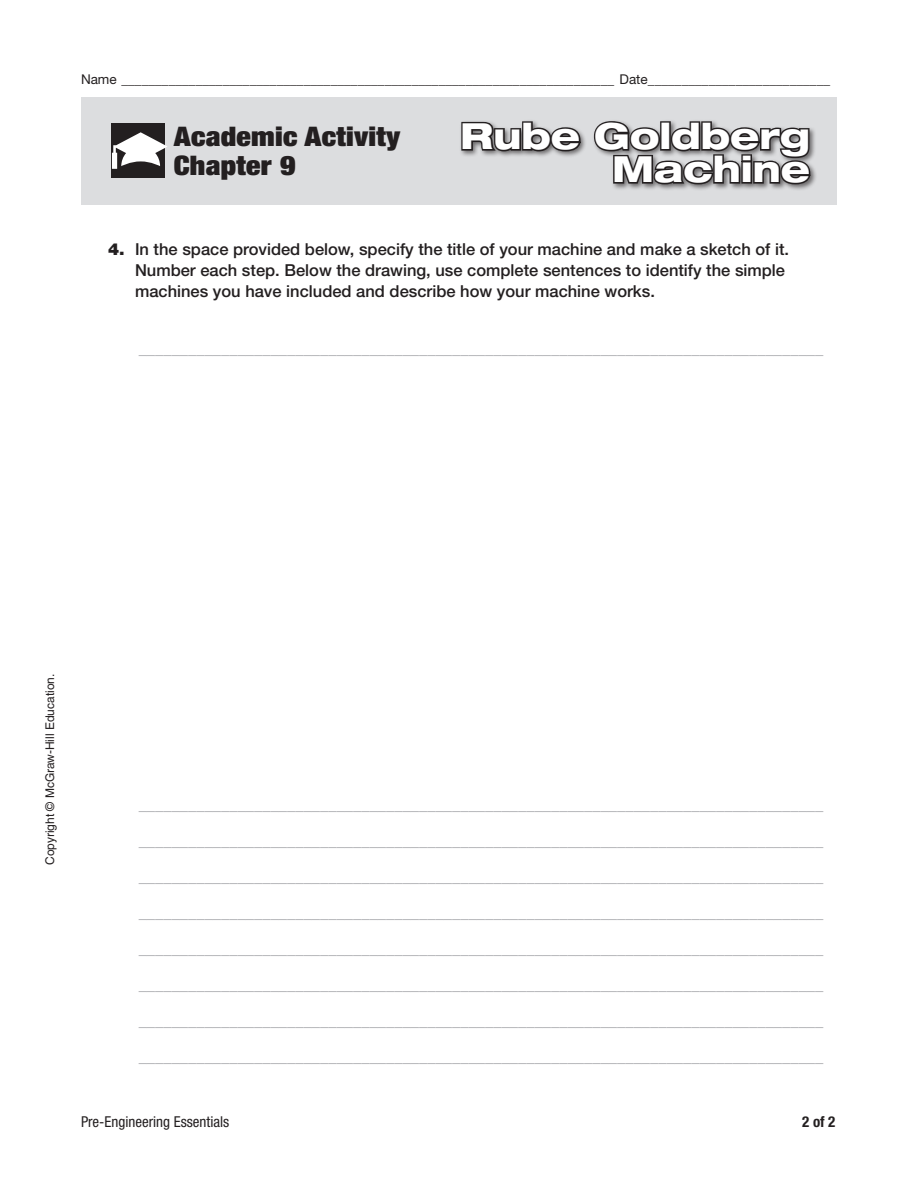
<style>
.page{position:relative;width:918px;height:1188px;background:#fff}
.page>*{position:absolute;margin:0;border:0;box-sizing:border-box;transform-origin:0 0}
.Section_Head{font:800 expanded 36px/33px "Helvetica Neue LT Std";color:#fff;text-align:right}
.icon_head{font:900 condensed 27px/29.2px "Helvetica Neue LT Std";letter-spacing:.01em;color:#231f20;scale:1.1 1}
.Problem_Text{font:500 16.5px "Helvetica Neue LT Std";color:#a8a9ad}
.Problem_Text-2{font:500 16.5px/21px "Helvetica Neue LT Std";color:#231f20}
.X_Footer_L_blk{font:condensed 15px "Helvetica Neue LT Std";color:#231f20}
.X_Footer_L_blk-2{font:700 condensed 15px "Helvetica Neue LT Std";color:#231f20}
.t1{font:13.5px "Helvetica Neue LT Std";color:#231f20}
.t2{font:12px "Helvetica LT Std";color:#231f20}
.s1{font-weight:900}
</style>
<div class="page">
<div style="left:81px;top:98px;width:756px;height:108px;background:#dcdddf"></div>
<div style="left:459px;top:119px;width:358px;height:72px;background:#231f20;opacity:.6"></div>
<svg style="left:460px;top:120px;width:123px;height:33px"></svg>
<svg style="left:592px;top:120px;width:220px;height:71px"></svg>
<div style="left:111px;top:123px;width:54px;height:55px;background:#231f20"></div>
<svg style="left:112px;top:132px;width:55px;height:37px"></svg>
<p class="t1" style="left:81px;top:71px;width:751px">Name__________________________________________________________________________ Date____________________________</p>
<p class="Section_Head" style="left:460px;top:119px;width:351px">Rube Goldberg<br>Machine</p>
<p class="icon_head" style="left:174px;top:121px;width:208px">Academic Activity<br>Chapter 9</p>
<p class="Problem_Text-2" style="left:135px;top:238px;width:656px;text-indent:-27px"><span class="s1">4.</span> In the space provided below, specify the title of your machine and make a sketch of it.<br>Number each step. Below the drawing, use complete sentences to identify the simple machines you have included and describe how your machine works.</p>
<p class="Problem_Text" style="left:139px;top:338px;width:686px">___________________________________________________________________________________</p>
<p class="t2" style="left:43px;top:865px;width:193px;rotate:-90deg">Copyright © McGraw-Hill Education.</p>
<p class="Problem_Text" style="left:139px;top:794px;width:686px">___________________________________________________________________________________</p>
<p class="Problem_Text" style="left:139px;top:830px;width:686px">___________________________________________________________________________________</p>
<p class="Problem_Text" style="left:139px;top:866px;width:686px">___________________________________________________________________________________</p>
<p class="Problem_Text" style="left:139px;top:902px;width:686px">___________________________________________________________________________________</p>
<p class="Problem_Text" style="left:139px;top:938px;width:686px">___________________________________________________________________________________</p>
<p class="Problem_Text" style="left:139px;top:974px;width:686px">___________________________________________________________________________________</p>
<p class="Problem_Text" style="left:139px;top:1010px;width:686px">___________________________________________________________________________________</p>
<p class="Problem_Text" style="left:139px;top:1046px;width:686px">___________________________________________________________________________________</p>
<p class="X_Footer_L_blk" style="left:81px;top:1113px;width:150px">Pre-Engineering Essentials</p>
<p class="X_Footer_L_blk-2" style="left:802px;top:1113px;width:35px">2 of 2</p>
</div>
